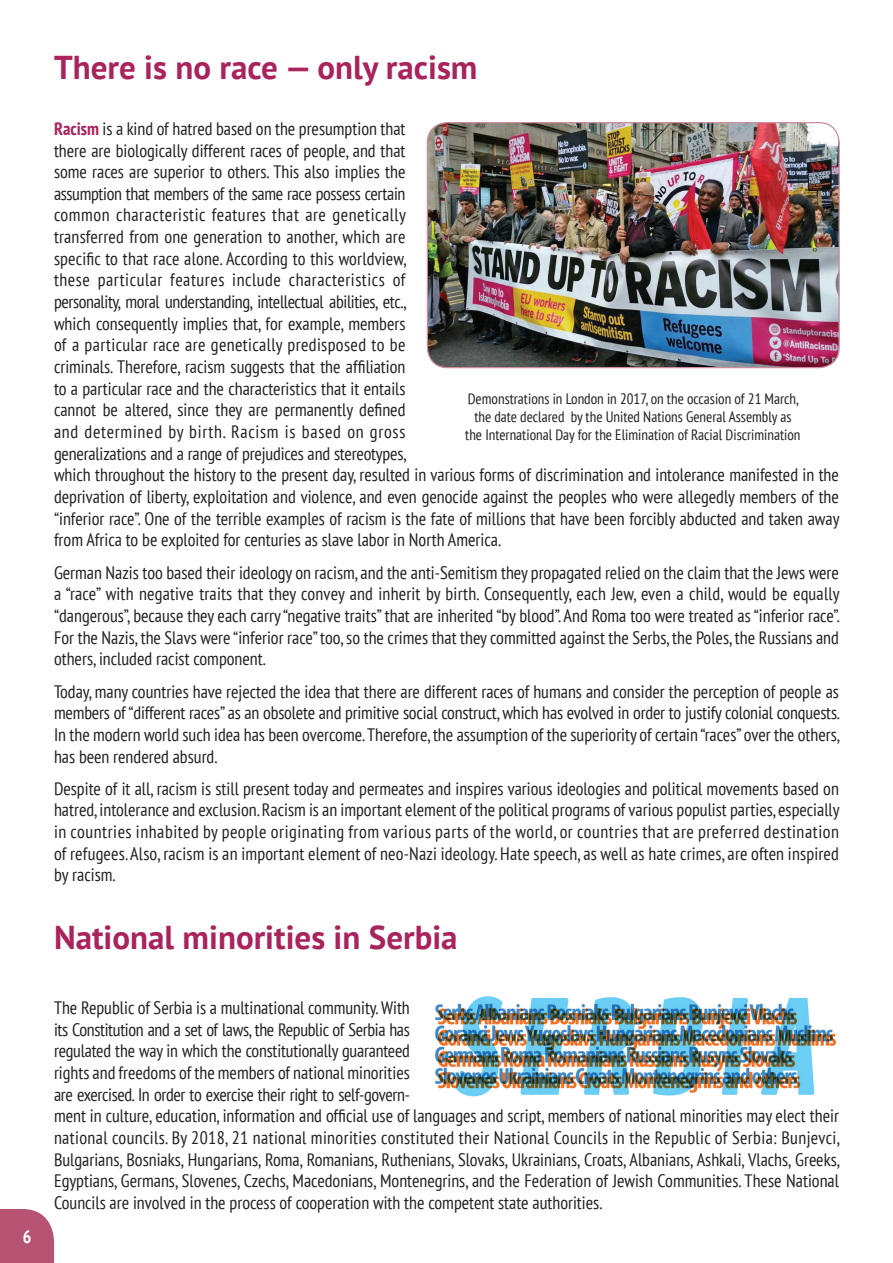
<style>
.page{position:relative;width:893px;height:1263px;background:#fff}
.page>*{position:absolute;margin:0;border:0;box-sizing:border-box;transform-origin:0 0}
.међунаслов{font:700 33px "PT Sans";color:#a9245d}
.t1{font:condensed 18px/21.6px "PT Sans";color:#231f20;text-align:justify}
.t2{font:700 condensed 18px "PT Sans";color:#fff}
.Потпис{font:condensed 15px "PT Sans";color:#231f20}
.s1{font-weight:700;color:#a9245d}
</style>
<div class="page">
<svg style="left:0;top:1209px;width:54px;height:54px"></svg>
<img style="left:427px;top:123px;width:412px;height:245px">
<div style="left:427px;top:122px;width:413px;height:246px;border:1px solid #cc8c9b;border-radius:20px"></div>
<img style="left:435px;top:996px;width:402px;height:101px">
<p class="t2" style="left:23px;top:1225px;width:10px">6</p>
<p class="међунаслов" style="left:54px;top:46px;width:425px">There is no race — only racism</p>
<p class="t1" style="left:54px;top:117px;width:787px;text-align:left"><span class="s1">Racism</span> is a kind of hatred based on the presumption that<br>there are biologically different races of people, and that<br>some races are superior to others. This also implies the<br>assumption that members of the same race possess certain<br>common characteristic features that are genetically<br>transferred from one generation to another, which are<br>specific to that race alone. According to this worldview,<br>these particular features include characteristics of<br>personality, moral understanding, intellectual abilities, etc.,<br>which consequently implies that, for example, members<br>of a particular race are genetically predisposed to be<br>criminals. Therefore, racism suggests that the affiliation<br>to a particular race and the characteristics that it entails<br>cannot be altered, since they are permanently defined<br>and determined by birth. Racism is based on gross<br>generalizations and a range of prejudices and stereotypes,<br>which throughout the history to the present day, resulted in various forms of discrimination and intolerance manifested in the deprivation of liberty, exploitation and violence, and even genocide against the peoples who were allegedly members of the “inferior race”. One of the terrible examples of racism is the fate of millions that have been forcibly abducted and taken away from Africa to be exploited for centuries as slave labor in North America.</p>
<p class="t1" style="left:54px;top:561px;width:788px">German Nazis too based their ideology on racism, and the anti-Semitism they propagated relied on the claim that the Jews were a “race” with negative traits that they convey and inherit by birth. Consequently, each Jew, even a child, would be equally “dangerous”, because they each carry “negative traits” that are inherited “by blood”. And Roma too were treated as “inferior race”.<br>For the Nazis, the Slavs were “inferior race” too, so the crimes that they committed against the Serbs, the Poles, the Russians and others, included racist component.</p>
<p class="t1" style="left:54px;top:680px;width:788px">Today, many countries have rejected the idea that there are different races of humans and consider the perception of people as members of “different races” as an obsolete and primitive social construct, which has evolved in order to justify colonial conquests.<br>In the modern world such idea has been overcome. Therefore, the assumption of the superiority of certain “races” over the others, has been rendered absurd.</p>
<p class="t1" style="left:54px;top:777px;width:787px">Despite of it all, racism is still present today and permeates and inspires various ideologies and political movements based on hatred, intolerance and exclusion. Racism is an important element of the political programs of various populist parties, especially in countries inhabited by people originating from various parts of the world, or countries that are preferred destination of refugees. Also, racism is an important element of neo-Nazi ideology. Hate speech, as well as hate crimes, are often inspired by racism.</p>
<p class="Потпис" style="left:468px;top:389px;width:333px">Demonstrations in London in 2017, on the occasion of 21 March,</p>
<p class="Потпис" style="left:474px;top:407px;width:319px">the date declared by the United Nations General Assembly as</p>
<p class="Потпис" style="left:465px;top:425px;width:337px">the International Day for the Elimination of Racial Discrimination</p>
<p class="међунаслов" style="left:54px;top:916px;width:405px">National minorities in Serbia</p>
<p class="t1" style="left:54px;top:996px;width:788px;text-align:left">The Republic of Serbia is a multinational community. With<br>its Constitution and a set of laws, the Republic of Serbia has<br>regulated the way in which the constitutionally guaranteed<br>rights and freedoms of the members of national minorities<br>are exercised. In order to exercise their right to self-govern-<br>ment in culture, education, information and official use of languages and script, members of national minorities may elect their national councils. By 2018, 21 national minorities constituted their National Councils in the Republic of Serbia: Bunjevci, Bulgarians, Bosniaks, Hungarians, Roma, Romanians, Ruthenians, Slovaks, Ukrainians, Croats, Albanians, Ashkali, Vlachs, Greeks, Egyptians, Germans, Slovenes, Czechs, Macedonians, Montenegrins, and the Federation of Jewish Communities. These National Councils are involved in the process of cooperation with the competent state authorities.</p>
</div>
